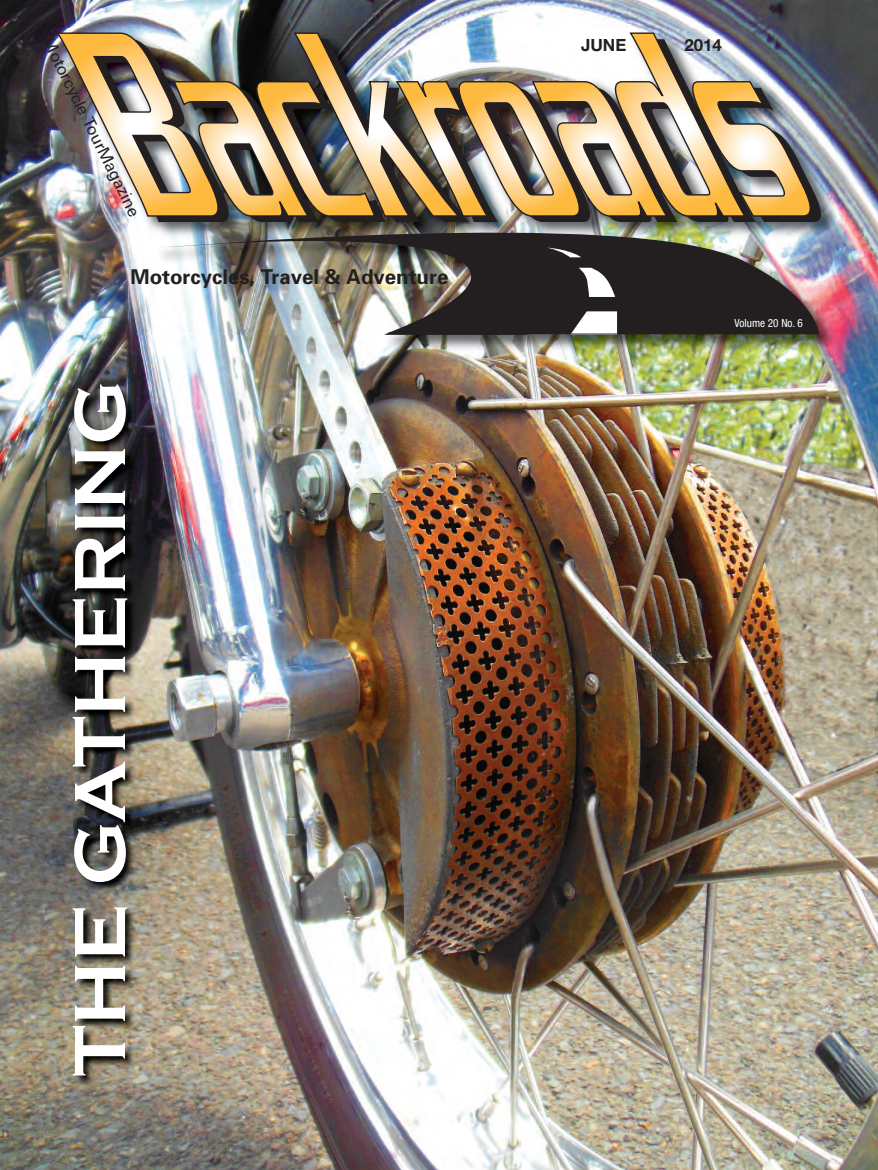
<style>
.page{position:relative;width:878px;height:1170px;background:#fff}
.page>*{position:absolute;margin:0;border:0;box-sizing:border-box;transform-origin:0 0}
.t1{font:700 75px "Copperplate Gothic";color:#fff}
.t2{font:700 20.38px "Univers";color:#231f20}
.t3{font:17.75px "Univers DTC";color:#231f20}
.t4{font:700 16.88px "Helvetica Neue";color:#231f20}
.t5{font:condensed 11.25px "Helvetica Neue";color:#fff}
</style>
<div class="page">
<img style="left:0;top:0;width:878px;height:1170px">
<img style="left:45px;top:28px;width:803px;height:328px">
<img style="left:156px;top:222px;width:663px;height:112px">
<svg style="left:578px;top:268px;width:37px;height:29px"></svg>
<svg style="left:547px;top:248px;width:34px;height:9px"></svg>
<svg style="left:570px;top:311px;width:47px;height:23px"></svg>
<img style="left:56px;top:33px;width:765px;height:189px">
<hr style="left:570px;top:334px;width:47px;height:1px;background:#231f20">
<img style="left:0;top:332px;width:526px;height:803px">
<img style="left:56px;top:332px;width:470px;height:3px">
<p class="t3" style="left:53px;top:35px;width:200px;rotate:64deg">Motorcycle TourMagazine</p>
<p class="t2" style="left:130px;top:269px;width:319px">Motorcycles, Travel &amp; Adventure</p>
<h1 class="t1" style="left:59px;top:1076px;width:697px;rotate:-90deg">THE GATHERING</h1>
<p class="t4" style="left:581px;top:39px;width:47px">JUNE</p>
<p class="t4" style="left:684px;top:39px;width:39px">2014</p>
<p class="t5" style="left:734px;top:319px;width:70px">Volume 20 No. 6</p>
</div>
